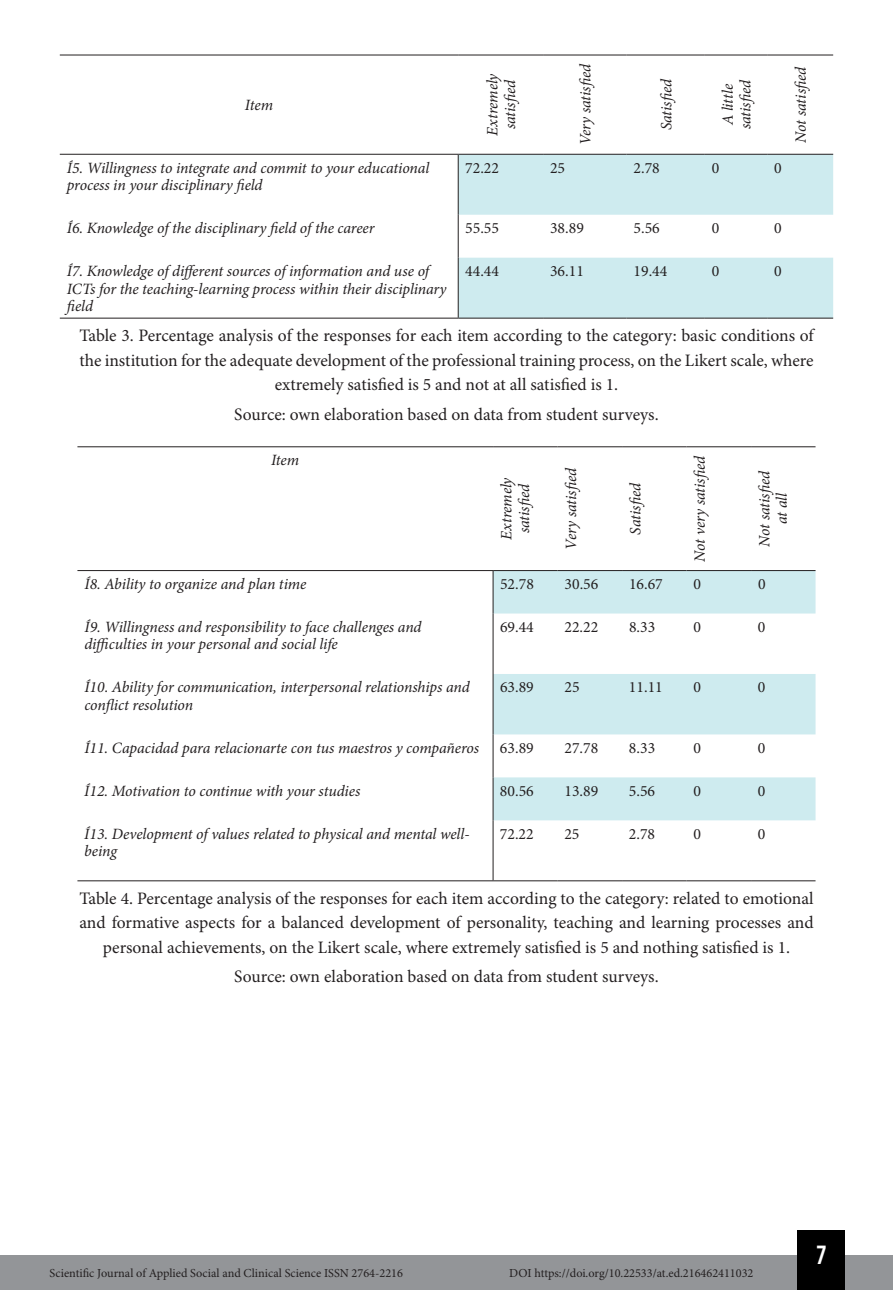
<style>
.page{position:relative;width:893px;height:1290px;background:#fff}
.page>*{position:absolute;margin:0;border:0;box-sizing:border-box;transform-origin:0 0}
.t1{font:26.25px "Bebas Kai";color:#fff}
.t2{font:17.5px/24.5px "Minion Pro";letter-spacing:-.005em;color:#231f20;text-align:center}
.t3{font:italic 15.75px/17.5px "Minion Pro";letter-spacing:-.01em;color:#231f20}
.t4{font:15.75px "Minion Pro";color:#231f20}
.t5{font:12.25px "Minion Pro";color:#231f20}
</style>
<div class="page">
<div style="left:0;top:1255px;width:893px;height:35px;background:#939598"></div>
<div style="left:797px;top:1230px;width:48px;height:60px;background:#000"></div>
<svg style="left:459px;top:155px;width:374px;height:163px;fill:#ceebef"></svg>
<hr style="left:458px;top:318px;width:85px;height:1px;background:#231f20">
<hr style="left:543px;top:318px;width:84px;height:1px;background:#231f20">
<hr style="left:627px;top:318px;width:78px;height:1px;background:#231f20">
<hr style="left:705px;top:318px;width:62px;height:1px;background:#231f20">
<hr style="left:767px;top:318px;width:66px;height:1px;background:#231f20">
<hr style="left:60px;top:55px;width:398px;height:1px;background:#231f20">
<hr style="left:458px;top:55px;width:85px;height:1px;background:#231f20">
<hr style="left:543px;top:55px;width:84px;height:1px;background:#231f20">
<hr style="left:627px;top:55px;width:78px;height:1px;background:#231f20">
<hr style="left:705px;top:55px;width:62px;height:1px;background:#231f20">
<hr style="left:767px;top:55px;width:66px;height:1px;background:#231f20">
<hr style="left:458px;top:154px;width:85px;height:1px;background:#231f20">
<hr style="left:543px;top:154px;width:84px;height:1px;background:#231f20">
<hr style="left:627px;top:154px;width:78px;height:1px;background:#231f20">
<hr style="left:705px;top:154px;width:62px;height:1px;background:#231f20">
<hr style="left:767px;top:154px;width:66px;height:1px;background:#231f20">
<hr style="left:60px;top:154px;width:398px;height:1px;background:#231f20">
<hr style="left:458px;top:155px;width:1px;height:60px;background:#231f20">
<hr style="left:458px;top:215px;width:1px;height:43px;background:#231f20">
<hr style="left:458px;top:258px;width:1px;height:60px;background:#231f20">
<hr style="left:60px;top:318px;width:398px;height:1px;background:#231f20">
<svg style="left:77px;top:447px;width:738px;height:1px"></svg>
<svg style="left:494px;top:571px;width:321px;height:249px;fill:#ceebef"></svg>
<hr style="left:493px;top:880px;width:65px;height:1px;background:#231f20">
<hr style="left:558px;top:880px;width:64px;height:1px;background:#231f20">
<hr style="left:622px;top:880px;width:64px;height:1px;background:#231f20">
<hr style="left:686px;top:880px;width:65px;height:1px;background:#231f20">
<hr style="left:751px;top:880px;width:64px;height:1px;background:#231f20">
<hr style="left:77px;top:446px;width:416px;height:1px;background:#231f20">
<hr style="left:493px;top:446px;width:65px;height:1px;background:#231f20">
<hr style="left:558px;top:446px;width:64px;height:1px;background:#231f20">
<hr style="left:622px;top:446px;width:64px;height:1px;background:#231f20">
<hr style="left:686px;top:446px;width:65px;height:1px;background:#231f20">
<hr style="left:751px;top:446px;width:64px;height:1px;background:#231f20">
<hr style="left:493px;top:570px;width:65px;height:1px;background:#231f20">
<hr style="left:558px;top:570px;width:64px;height:1px;background:#231f20">
<hr style="left:622px;top:570px;width:64px;height:1px;background:#231f20">
<hr style="left:686px;top:570px;width:65px;height:1px;background:#231f20">
<hr style="left:751px;top:570px;width:64px;height:1px;background:#231f20">
<hr style="left:77px;top:570px;width:416px;height:1px;background:#231f20">
<hr style="left:493px;top:571px;width:1px;height:42px;background:#231f20">
<hr style="left:493px;top:613px;width:1px;height:61px;background:#231f20">
<hr style="left:493px;top:674px;width:1px;height:60px;background:#231f20">
<hr style="left:493px;top:734px;width:1px;height:43px;background:#231f20">
<hr style="left:493px;top:777px;width:1px;height:43px;background:#231f20">
<hr style="left:493px;top:820px;width:1px;height:60px;background:#231f20">
<hr style="left:77px;top:880px;width:416px;height:1px;background:#231f20">
<p class="t3" style="left:245px;top:97px;width:30px">Item</p>
<p class="t3" style="left:484px;top:136px;width:64px;text-align:center;rotate:-90deg">Extremely satisfied</p>
<p class="t3" style="left:577px;top:145px;width:83px;rotate:-90deg">Very satisfied</p>
<p class="t3" style="left:658px;top:130px;width:53px;rotate:-90deg">Satisfied</p>
<p class="t3" style="left:719px;top:129px;width:51px;rotate:-90deg">A little satisfied</p>
<p class="t3" style="left:792px;top:143px;width:78px;rotate:-90deg">Not satisfied</p>
<p class="t3" style="left:67px;top:159px;width:364px">Í5. Willingness to integrate and commit to your educational process in your disciplinary field</p>
<p class="t4" style="left:465px;top:158px;width:35px">72.22</p>
<p class="t4" style="left:550px;top:158px;width:17px">25</p>
<p class="t4" style="left:634px;top:158px;width:28px">2.78</p>
<p class="t4" style="left:712px;top:158px;width:9px">0</p>
<p class="t4" style="left:774px;top:158px;width:9px">0</p>
<p class="t3" style="left:67px;top:219px;width:309px">Í6. Knowledge of the disciplinary field of the career</p>
<p class="t4" style="left:465px;top:219px;width:35px">55.55</p>
<p class="t4" style="left:550px;top:219px;width:35px">38.89</p>
<p class="t4" style="left:634px;top:219px;width:28px">5.56</p>
<p class="t4" style="left:712px;top:219px;width:9px">0</p>
<p class="t4" style="left:774px;top:219px;width:9px">0</p>
<p class="t3" style="left:67px;top:262px;width:381px">Í7. Knowledge of different sources of information and use of<br>ICTs for the teaching-learning process within their disciplinary field</p>
<p class="t4" style="left:465px;top:262px;width:35px">44.44</p>
<p class="t4" style="left:550px;top:262px;width:35px">36.11</p>
<p class="t4" style="left:634px;top:262px;width:35px">19.44</p>
<p class="t4" style="left:712px;top:262px;width:9px">0</p>
<p class="t4" style="left:774px;top:262px;width:9px">0</p>
<p class="t2" style="left:79px;top:324px;width:736px">Table 3. Percentage analysis of the responses for each item according to the category: basic conditions of the institution for the adequate development of the professional training process, on the Likert scale, where extremely satisfied is 5 and not at all satisfied is 1.</p>
<p class="t2" style="left:234px;top:402px;width:426px">Source: own elaboration based on data from student surveys.</p>
<p class="t3" style="left:271px;top:451px;width:30px">Item</p>
<p class="t3" style="left:498px;top:540px;width:64px;text-align:center;rotate:-90deg">Extremely satisfied</p>
<p class="t3" style="left:562px;top:549px;width:83px;rotate:-90deg">Very satisfied</p>
<p class="t3" style="left:691px;top:561px;width:107px;rotate:-90deg">Not very satisfied</p>
<p class="t3" style="left:756px;top:547px;width:78px;text-align:center;rotate:-90deg">Not satisfied at all</p>
<p class="t3" style="left:627px;top:534px;width:53px;rotate:-90deg">Satisfied</p>
<p class="t3" style="left:84px;top:575px;width:223px">Í8. Ability to organize and plan time</p>
<p class="t4" style="left:500px;top:574px;width:35px">52.78</p>
<p class="t4" style="left:565px;top:574px;width:35px">30.56</p>
<p class="t4" style="left:629px;top:574px;width:35px">16.67</p>
<p class="t4" style="left:693px;top:574px;width:9px">0</p>
<p class="t4" style="left:758px;top:574px;width:9px">0</p>
<p class="t3" style="left:84px;top:618px;width:339px">Í9. Willingness and responsibility to face challenges and difficulties in your personal and social life</p>
<p class="t4" style="left:500px;top:617px;width:35px">69.44</p>
<p class="t4" style="left:564px;top:617px;width:35px">22.22</p>
<p class="t4" style="left:629px;top:617px;width:28px">8.33</p>
<p class="t4" style="left:693px;top:617px;width:9px">0</p>
<p class="t4" style="left:758px;top:617px;width:9px">0</p>
<p class="t3" style="left:84px;top:679px;width:387px">Í10. Ability for communication, interpersonal relationships and conflict resolution</p>
<p class="t4" style="left:500px;top:678px;width:35px">63.89</p>
<p class="t4" style="left:564px;top:678px;width:17px">25</p>
<p class="t4" style="left:629px;top:678px;width:35px">11.11</p>
<p class="t4" style="left:693px;top:678px;width:9px">0</p>
<p class="t4" style="left:758px;top:678px;width:9px">0</p>
<p class="t3" style="left:84px;top:739px;width:396px">Í11. Capacidad para relacionarte con tus maestros y compañeros</p>
<p class="t4" style="left:500px;top:738px;width:35px">63.89</p>
<p class="t4" style="left:564px;top:738px;width:35px">27.78</p>
<p class="t4" style="left:629px;top:738px;width:28px">8.33</p>
<p class="t4" style="left:693px;top:738px;width:9px">0</p>
<p class="t4" style="left:758px;top:738px;width:9px">0</p>
<p class="t3" style="left:84px;top:782px;width:277px">Í12. Motivation to continue with your studies</p>
<p class="t4" style="left:500px;top:781px;width:35px">80.56</p>
<p class="t4" style="left:564px;top:781px;width:35px">13.89</p>
<p class="t4" style="left:629px;top:781px;width:28px">5.56</p>
<p class="t4" style="left:693px;top:781px;width:9px">0</p>
<p class="t4" style="left:758px;top:781px;width:9px">0</p>
<p class="t3" style="left:84px;top:825px;width:387px">Í13. Development of values related to physical and mental well&shy;being</p>
<p class="t4" style="left:500px;top:824px;width:35px">72.22</p>
<p class="t4" style="left:564px;top:824px;width:17px">25</p>
<p class="t4" style="left:629px;top:824px;width:28px">2.78</p>
<p class="t4" style="left:693px;top:824px;width:9px">0</p>
<p class="t4" style="left:758px;top:824px;width:9px">0</p>
<p class="t2" style="left:79px;top:886px;width:736px">Table 4. Percentage analysis of the responses for each item according to the category: related to emotional and formative aspects for a balanced development of personality, teaching and learning processes and personal achievements, on the Likert scale, where extremely satisfied is 5 and nothing satisfied is 1.</p>
<p class="t2" style="left:234px;top:965px;width:426px">Source: own elaboration based on data from student surveys.</p>
<p class="t5" style="left:50px;top:1266px;width:355px">Scientific Journal of Applied Social and Clinical Science ISSN 2764-2216</p>
<p class="t5" style="left:509px;top:1266px;width:246px">DOI https://doi.org/10.22533/at.ed.216462411032</p>
<h1 class="t1" style="left:817px;top:1241px;width:11px">7</h1>
</div>
